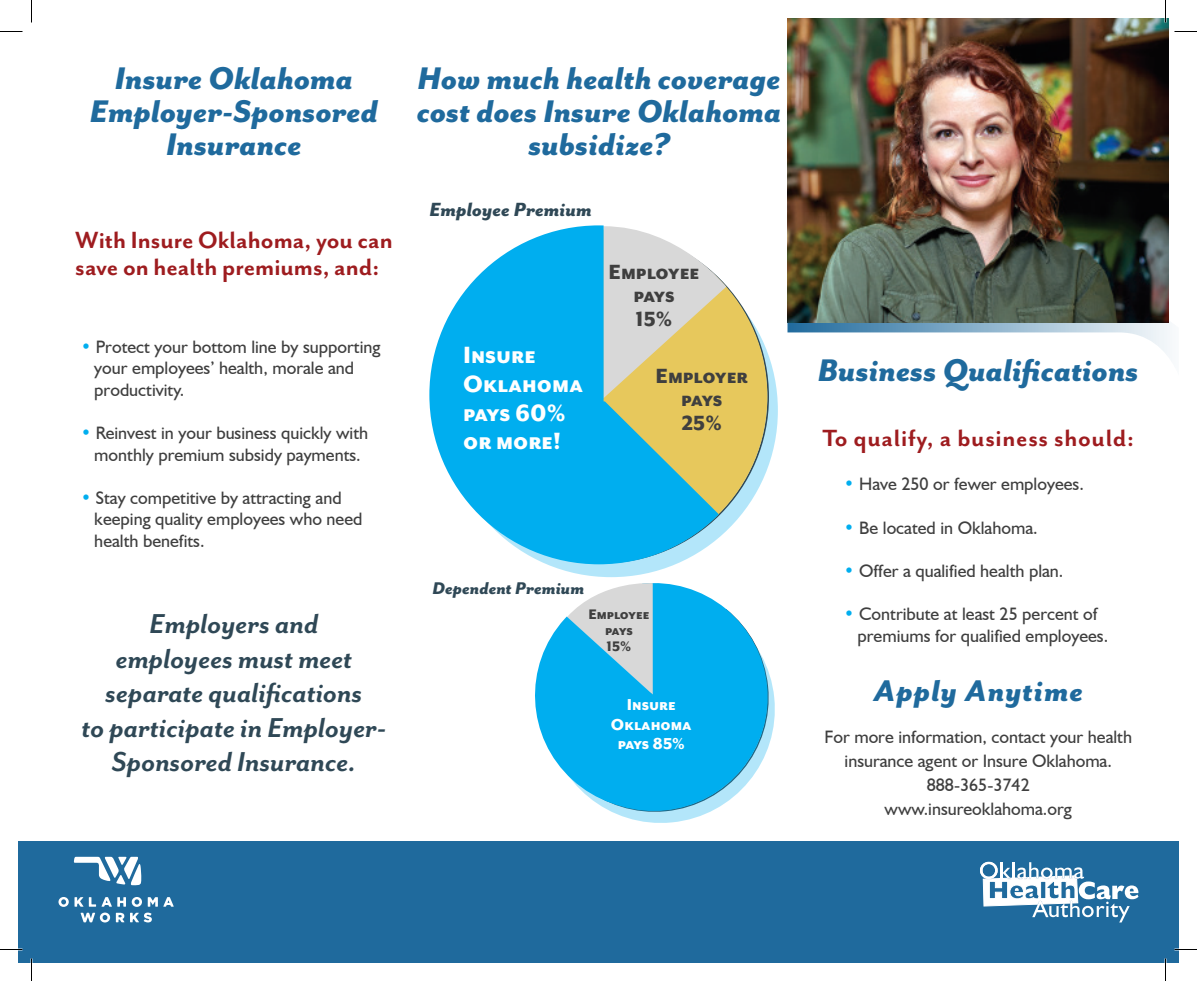
<style>
.page{position:relative;width:1197px;height:981px;background:#fff}
.page>*{position:absolute;margin:0;border:0;box-sizing:border-box;transform-origin:0 0}
.t1{font:italic 800 36px/33px "Mr Eaves San OT";color:#1f6a9d;text-align:center}
.t2{font:italic 800 34.5px "Mr Eaves San OT";letter-spacing:.025em;color:#1f6a9d}
.t3{font:italic 700 31.5px/34.5px "Mr Eaves San OT";color:#2f4856;text-align:center}
.t4{font:700 27px/27px "Mr Eaves San OT";color:#9e1c1f}
.t5{font:800 27px/28.8px "Mr Eaves San OT";color:#fff}
.t6{font:700 27px "Mr Eaves San OT";letter-spacing:.025em;color:#9e1c1f}
.t7{font:800 23.7px/23.7px "Mr Eaves San OT";color:#3f3f3f;text-align:center}
.t8{font:italic 800 22.05px "Mr Eaves San OT";color:#2f4856}
.t9{font:italic 800 19.5px "Mr Eaves San OT";color:#2f4856}
.t10{font:800 18.15px/19.4px "Mr Eaves San OT";color:#fff;text-align:center}
.t11{font:18px/21.6px "Humanist 521 BT";color:#3f3f3f}
.t12{font:800 15.9px/15.9px "Mr Eaves San OT";color:#3f3f3f;text-align:center}
.s1{color:#00aeef}
</style>
<div class="page">
<svg style="left:787px;top:45px;width:383px;height:313px"></svg>
<div style="left:18px;top:842px;width:1161px;height:121px;background:#1f6a9d"></div>
<svg style="left:980px;top:862px;width:159px;height:61px"></svg>
<svg style="left:58px;top:897px;width:11px;height:10px"></svg>
<svg style="left:75px;top:897px;width:51px;height:10px"></svg>
<svg style="left:132px;top:897px;width:10px;height:10px"></svg>
<svg style="left:148px;top:897px;width:26px;height:10px"></svg>
<svg style="left:81px;top:913px;width:29px;height:10px"></svg>
<svg style="left:116px;top:913px;width:36px;height:9px"></svg>
<svg style="left:74px;top:857px;width:68px;height:28px"></svg>
<img style="left:788px;top:18px;width:381px;height:304px">
<svg style="left:444px;top:244px;width:334px;height:333px;background:#aad8e9"></svg>
<div style="left:434px;top:230px;width:333px;height:333px;background:#e7c85c;border-radius:50%"></div>
<svg style="left:429px;top:225px;width:290px;height:339px;fill:#00aeef"></svg>
<svg style="left:653px;top:583px;width:82px;height:34px;fill:#00aeef"></svg>
<svg style="left:567px;top:583px;width:86px;height:34px"></svg>
<svg style="left:535px;top:617px;width:204px;height:129px"></svg>
<svg style="left:547px;top:621px;width:228px;height:202px;background:#3dbfef"></svg>
<svg style="left:0;top:31px;width:22px;height:1px"></svg>
<svg style="left:1174px;top:31px;width:23px;height:1px"></svg>
<svg style="left:0;top:949px;width:22px;height:1px"></svg>
<svg style="left:1174px;top:949px;width:23px;height:1px"></svg>
<svg style="left:31px;top:0;width:1px;height:22px"></svg>
<svg style="left:31px;top:958px;width:1px;height:23px"></svg>
<svg style="left:1165px;top:0;width:1px;height:22px"></svg>
<svg style="left:1165px;top:958px;width:1px;height:23px"></svg>
<h1 class="t1" style="left:90px;top:62px;width:290px">Insure Oklahoma<br>Employer-Sponsored<br>Insurance</h1>
<h1 class="t1" style="left:417px;top:62px;width:366px">How much health coverage cost does Insure Oklahoma subsidize?</h1>
<h3 class="t4" style="left:75px;top:227px;width:319px">With Insure Oklahoma, you can save on health premiums, and:</h3>
<p class="t11" style="left:94px;top:335px;width:288px;text-indent:-14px"><span class="s1">•</span> Protect your bottom line by supporting your employees’ health, morale and productivity.</p>
<p class="t11" style="left:81px;top:422px;width:289px;text-align:center"><span class="s1">•</span> Reinvest in your business quickly with monthly premium subsidy payments.</p>
<p class="t11" style="left:94px;top:487px;width:270px;text-indent:-14px"><span class="s1">•</span> Stay competitive by attracting and keeping quality employees who need health benefits.</p>
<h3 class="t3" style="left:82px;top:607px;width:306px">Employers and<br>employees must meet separate qualifications<br>to participate in Employer-<br>Sponsored Insurance.</h3>
<p class="t8" style="left:429px;top:198px;width:164px">Employee Premium</p>
<h3 class="t5" style="left:463px;top:341px;width:121px">Insure<br>Oklahoma pays 60% or more!</h3>
<h3 class="t7" style="left:609px;top:260px;width:93px">Employee pays<br>15%</h3>
<h3 class="t7" style="left:655px;top:364px;width:94px">Employer pays<br>25%</h3>
<p class="t9" style="left:432px;top:577px;width:153px">Dependent Premium</p>
<p class="t12" style="left:588px;top:607px;width:63px">Employee pays<br>15%</p>
<p class="t10" style="left:611px;top:696px;width:82px">Insure<br>Oklahoma pays 85%</p>
<h1 class="t1" style="left:818px;top:355px;width:323px">Business Qualifications</h1>
<h3 class="t6" style="left:822px;top:424px;width:313px">To qualify, a business should:</h3>
<p class="t11" style="left:844px;top:473px;width:241px"><span class="s1">•</span> Have 250 or fewer employees.</p>
<p class="t11" style="left:844px;top:516px;width:195px"><span class="s1">•</span> Be located in Oklahoma.</p>
<p class="t11" style="left:844px;top:559px;width:221px"><span class="s1">•</span> Offer a qualified health plan.</p>
<p class="t11" style="left:858px;top:603px;width:252px;text-indent:-14px"><span class="s1">•</span> Contribute at least 25 percent of premiums for qualified employees.</p>
<h2 class="t2" style="left:873px;top:672px;width:211px">Apply Anytime</h2>
<p class="t11" style="left:824px;top:725px;width:309px;line-height:24px;text-align:center">For more information, contact your health insurance agent or Insure Oklahoma.<br>888-365-3742<br>www.insureoklahoma.org</p>
</div>
